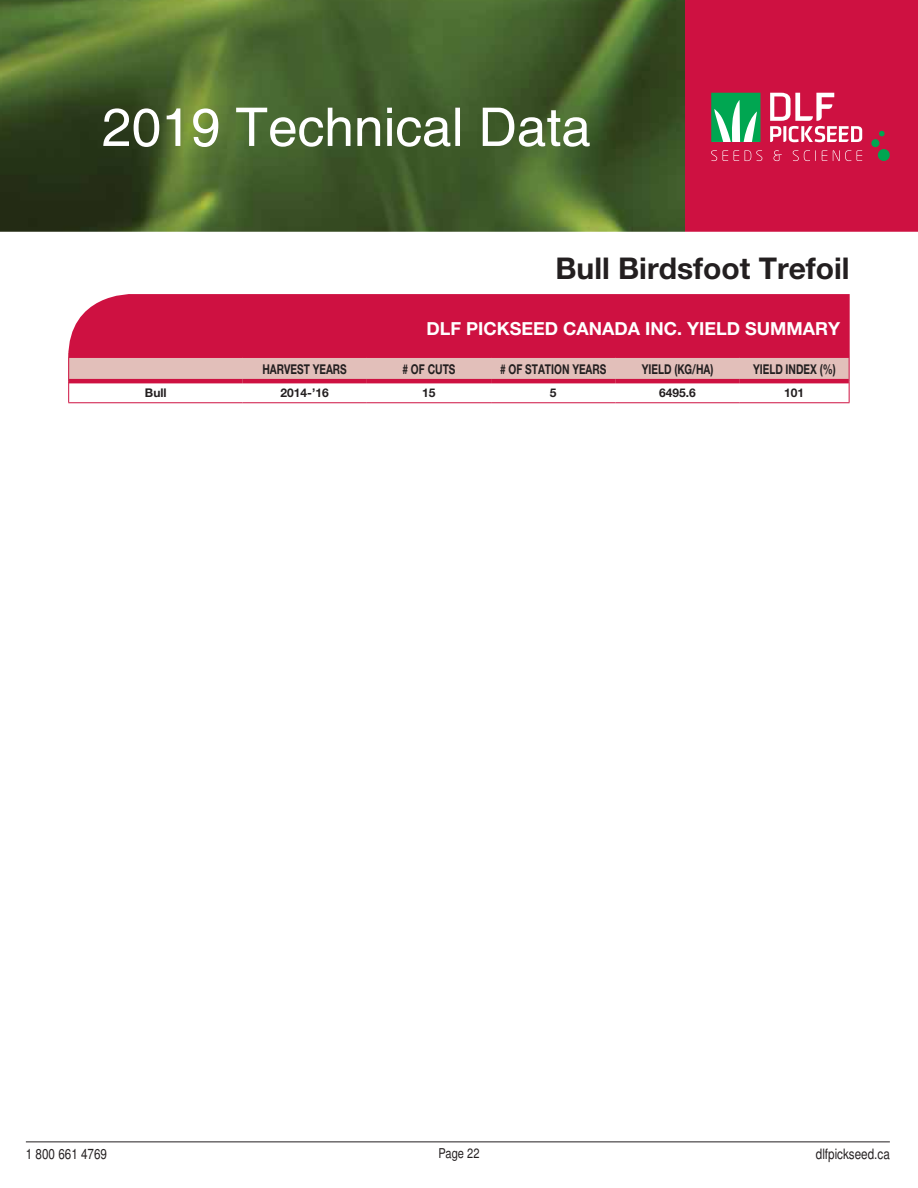
<style>
.page{position:relative;width:918px;height:1188px;background:#fff}
.page>*{position:absolute;margin:0;border:0;box-sizing:border-box;transform-origin:0 0}
.t1{font:53.4px "Helvetica";color:#fff}
.t2{font:700 30px "Helvetica Neue";color:#231f20}
.t3{font:700 18px "Helvetica Neue";color:#fff}
.t4{font:condensed 14.25px "Helvetica";color:#231f20}
.t5{font:700 13.5px "Helvetica Neue";color:#231f20;scale:.75 1}
.t6{font:condensed 13.5px "Helvetica";color:#231f20}
.t7{font:700 12px "Helvetica Neue";color:#231f20}
</style>
<div class="page">
<hr style="left:26px;top:1142px;width:864px;height:1px;background:#231f20">
<hr style="left:68px;top:402px;width:175px;height:1px;background:#ce1141">
<hr style="left:243px;top:402px;width:124px;height:1px;background:#ce1141">
<hr style="left:367px;top:402px;width:124px;height:1px;background:#ce1141">
<hr style="left:491px;top:402px;width:124px;height:1px;background:#ce1141">
<hr style="left:615px;top:402px;width:125px;height:1px;background:#ce1141">
<hr style="left:740px;top:402px;width:110px;height:1px;background:#ce1141">
<svg style="left:68px;top:358px;width:782px;height:44px"></svg>
<hr style="left:69px;top:379px;width:174px;height:4px;background:#ce1141">
<hr style="left:243px;top:379px;width:124px;height:4px;background:#ce1141">
<hr style="left:367px;top:379px;width:124px;height:4px;background:#ce1141">
<hr style="left:491px;top:379px;width:124px;height:4px;background:#ce1141">
<hr style="left:615px;top:379px;width:125px;height:4px;background:#ce1141">
<hr style="left:740px;top:379px;width:109px;height:4px;background:#ce1141">
<div style="left:68px;top:294px;width:782px;height:64px;background:#ce1141"></div>
<img style="left:0;top:0;width:686px;height:232px">
<div style="left:686px;top:0;width:232px;height:234px;background:#ce1141"></div>
<div style="left:0;top:232px;width:918px;height:6px;background:#fff"></div>
<svg style="left:711px;top:93px;width:49px;height:49px;background:#46bd80"></svg>
<svg style="left:879px;top:131px;width:6px;height:5px"></svg>
<div style="left:871px;top:139px;width:8px;height:8px;background:#00a651;border-radius:50%"></div>
<div style="left:878px;top:149px;width:12px;height:12px;background:#00a651;border-radius:50%"></div>
<svg style="left:711px;top:150px;width:6px;height:11px"></svg>
<svg style="left:723px;top:150px;width:5px;height:11px"></svg>
<svg style="left:734px;top:150px;width:5px;height:11px"></svg>
<svg style="left:745px;top:150px;width:17px;height:11px"></svg>
<svg style="left:793px;top:150px;width:23px;height:11px"></svg>
<svg style="left:822px;top:150px;width:5px;height:11px"></svg>
<svg style="left:833px;top:150px;width:18px;height:11px"></svg>
<svg style="left:857px;top:150px;width:5px;height:11px"></svg>
<svg style="left:774px;top:150px;width:8px;height:11px"></svg>
<svg style="left:770px;top:93px;width:92px;height:49px"></svg>
<h1 class="t1" style="left:102px;top:96px;width:491px">2019 Technical Data</h1>
<h2 class="t2" style="left:555px;top:244px;width:296px">Bull Birdsfoot Trefoil</h2>
<h3 class="t3" style="left:426px;top:314px;width:415px">DLF PICKSEED CANADA INC. YIELD SUMMARY</h3>
<p class="t5" style="left:262px;top:359px;width:114px">HARVEST YEARS</p>
<p class="t5" style="left:403px;top:359px;width:72px"># OF CUTS</p>
<p class="t5" style="left:500px;top:359px;width:143px"># OF STATION YEARS</p>
<p class="t5" style="left:642px;top:359px;width:97px">YIELD (KG/HA)</p>
<p class="t5" style="left:753px;top:359px;width:112px">YIELD INDEX (%)</p>
<p class="t7" style="left:145px;top:383px;width:23px">Bull</p>
<p class="t7" style="left:281px;top:383px;width:50px">2014-’16</p>
<p class="t7" style="left:422px;top:383px;width:15px">15</p>
<p class="t7" style="left:550px;top:383px;width:8px">5</p>
<p class="t7" style="left:659px;top:383px;width:38px">6495.6</p>
<p class="t7" style="left:784px;top:383px;width:22px">101</p>
<p class="t4" style="left:26px;top:1145px;width:83px">1 800 661 4769</p>
<p class="t6" style="left:438px;top:1145px;width:43px">Page 22</p>
<p class="t4" style="left:816px;top:1145px;width:75px">dlfpickseed.ca</p>
</div>
